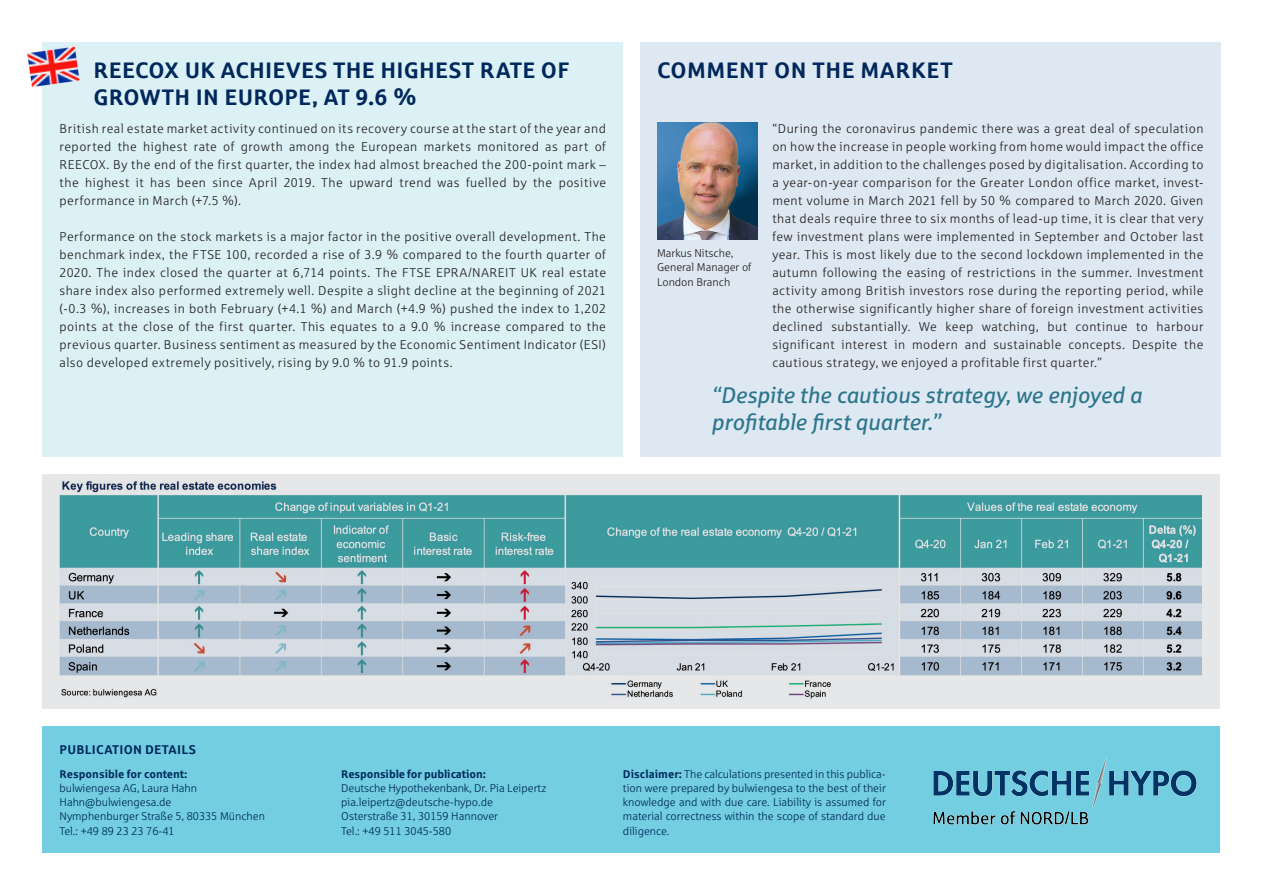
<style>
.page{position:relative;width:1263px;height:893px;background:#fff}
.page>*{position:absolute;margin:0;border:0;box-sizing:border-box;transform-origin:0 0}
.t1{font:700 22.5px "Sparkasse Rg";letter-spacing:.015em;color:#00285b}
.t2{font:italic 22.5px "Sparkasse Rg";letter-spacing:-.01em;color:#2c768c}
.t3{font:12.75px/18px "Sparkasse Lt";letter-spacing:.04em;color:#231f20;text-align:justify}
.t4{font:700 12.75px "Sparkasse Rg";letter-spacing:.02em;color:#00285b}
.t5{font:11.25px/14.2px "Sparkasse Lt";color:#00285b;text-align:justify}
.t6{font:700 11.25px "Sparkasse Rg";letter-spacing:-.01em;color:#00285b}
.t7{font:11.25px/14.2px "Sparkasse Lt";color:#231f20}
.s1{font-family:"Sparkasse Rg";font-weight:700}
</style>
<div class="page">
<div style="left:43px;top:727px;width:1177px;height:126px;background:#72cee0"></div>
<div style="left:43px;top:43px;width:580px;height:414px;background:#dbf1f6"></div>
<div style="left:640px;top:43px;width:580px;height:414px;background:#dee8f2"></div>
<div style="left:43px;top:475px;width:1177px;height:234px;background:#e6e7e9"></div>
<img style="left:60px;top:475px;width:1141px;height:228px">
<img style="left:933px;top:758px;width:263px;height:66px">
<img style="left:27px;top:46px;width:53px;height:41px">
<img style="left:657px;top:123px;width:101px;height:117px">
<p class="t1" style="left:94px;top:56px;width:477px">REECOX UK ACHIEVES THE HIGHEST RATE OF</p>
<p class="t1" style="left:657px;top:56px;width:297px">COMMENT ON THE MARKET</p>
<p class="t1" style="left:94px;top:83px;width:325px">GROWTH IN EUROPE, AT 9.6 %</p>
<p class="t3" style="left:60px;top:119px;width:548px">British real estate market activity continued on its recovery course at the start of the year and reported the highest rate of growth among the European markets monitored as part of REECOX. By the end of the first quarter, the index had almost breached the 200-point mark – the highest it has been since April 2019. The upward trend was fuelled by the positive performance in March (+7.5 %).</p>
<p class="t3" style="left:60px;top:227px;width:548px">Performance on the stock markets is a major factor in the positive overall development. The benchmark index, the FTSE 100, recorded a rise of 3.9 % compared to the fourth quarter of 2020. The index closed the quarter at 6,714 points. The FTSE EPRA/NAREIT UK real estate share index also performed extremely well. Despite a slight decline at the beginning of 2021 (-0.3 %), increases in both February (+4.1 %) and March (+4.9 %) pushed the index to 1,202 points at the close of the first quarter. This equates to a 9.0 % increase compared to the previous quarter. Business sentiment as measured by the Economic Sentiment Indicator (ESI) also developed extremely positively, rising by 9.0 % to 91.9 points.</p>
<p class="t7" style="left:657px;top:246px;width:96px">Markus Nitsche,<br>General Manager of<br>London Branch</p>
<p class="t3" style="left:772px;top:119px;width:433px">“During the coronavirus pandemic there was a great deal of speculation on how the increase in people working from home would impact the office market, in addition to the challenges posed by digitalisation. According to a year-on-year comparison for the Greater London office market, invest&shy;ment volume in March 2021 fell by 50 % compared to March 2020. Given that deals require three to six months of lead-up time, it is clear that very few investment plans were implemented in September and October last year. This is most likely due to the second lockdown implemented in the autumn following the easing of restrictions in the summer. Investment activity among British investors rose during the reporting period, while the otherwise significantly higher share of foreign investment activities declined substantially. We keep watching, but continue to harbour significant interest in modern and sustainable concepts. Despite the cautious strategy, we enjoyed a profitable first quarter.”</p>
<p class="t2" style="left:711px;top:381px;width:432px">“Despite the cautious strategy, we enjoyed a</p>
<p class="t2" style="left:711px;top:408px;width:231px">profitable first quarter.”</p>
<p class="t4" style="left:60px;top:741px;width:138px">PUBLICATION DETAILS</p>
<p class="t6" style="left:60px;top:766px;width:129px">Responsible for content:</p>
<p class="t5" style="left:60px;top:781px;width:139px">bulwiengesa AG, Laura Hahn</p>
<p class="t5" style="left:60px;top:795px;width:113px">Hahn@bulwiengesa.de</p>
<p class="t5" style="left:60px;top:809px;width:207px">Nymphenburger Straße 5, 80335 München</p>
<p class="t5" style="left:60px;top:823px;width:117px">Tel.: +49 89 23 23 76-41</p>
<p class="t6" style="left:341px;top:766px;width:146px">Responsible for publication:</p>
<p class="t5" style="left:341px;top:781px;width:207px">Deutsche Hypothekenbank, Dr. Pia Leipertz</p>
<p class="t5" style="left:341px;top:795px;width:153px">pia.leipertz@deutsche-hypo.de</p>
<p class="t5" style="left:341px;top:809px;width:158px">Osterstraße 31, 30159 Hannover</p>
<p class="t5" style="left:341px;top:823px;width:111px">Tel.: +49 511 3045-580</p>
<p class="t5" style="left:623px;top:766px;width:264px"><span class="s1">Disclaimer:</span> The calculations presented in this publica&shy;tion were prepared by bulwiengesa to the best of their knowledge and with due care. Liability is assumed for material correctness within the scope of standard due diligence.</p>
</div>
